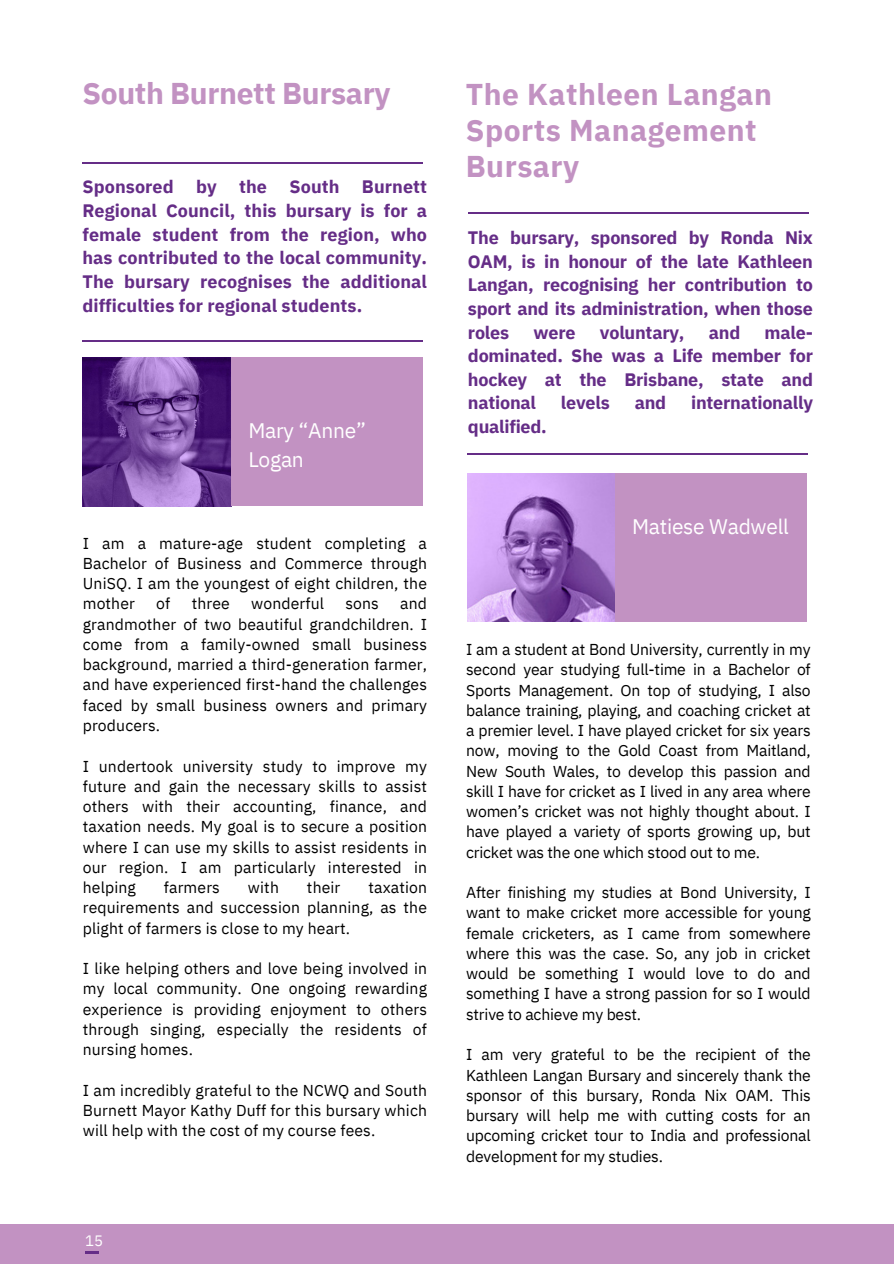
<style>
.page{position:relative;width:894px;height:1264px;background:#fff}
.page>*{position:absolute;margin:0;border:0;box-sizing:border-box;transform-origin:0 0}
.t1{font:700 30px/36px "IBM Plex Sans";letter-spacing:.015em;color:#c292c2}
.t2{font:700 30px "IBM Plex Sans";letter-spacing:-.01em;color:#c292c2}
.t3{font:21px/29.2px "IBM Plex Sans";letter-spacing:-.01em;color:#fff}
.t4{font:700 18px/23.7px "IBM Plex Sans";letter-spacing:-.01em;color:#652d87;text-align:justify}
.t5{font:15.75px/20.2px "IBM Plex Sans";letter-spacing:.01em;color:#000;text-align:justify}
.t6{font:15px "IBM Plex Sans";color:#fff}
</style>
<div class="page">
<hr style="left:468px;top:212px;width:340px;height:1px;background:#652d87">
<hr style="left:467px;top:453px;width:340px;height:2px;background:#652d87">
<img style="left:468px;top:473px;width:147px;height:148px">
<div style="left:615px;top:473px;width:191px;height:149px;background:#c292c2"></div>
<hr style="left:82px;top:162px;width:340px;height:2px;background:#652d87">
<hr style="left:82px;top:340px;width:340px;height:1px;background:#652d87">
<img style="left:82px;top:357px;width:149px;height:149px">
<div style="left:231px;top:357px;width:191px;height:149px;background:#c292c2"></div>
<div style="left:0;top:1224px;width:893px;height:39px;background:#c292c2"></div>
<svg style="left:85px;top:1251px;width:14px;height:1px"></svg>
<h1 class="t2" style="left:82px;top:73px;width:309px">South Burnett Bursary</h1>
<p class="t4" style="left:82px;top:175px;width:346px">Sponsored by the South Burnett Regional Council, this bursary is for a female student from the region, who has contributed to the local community.<br>The bursary recognises the additional difficulties for regional students.</p>
<h3 class="t3" style="left:248px;top:415px;width:119px">Mary “Anne”<br>Logan</h3>
<h2 class="t5" style="left:83px;top:532px;width:345px">I am a mature-age student completing a Bachelor of Business and Commerce through UniSQ. I am the youngest of eight children, the mother</h2>
<h2 class="t5" style="left:83px;top:593px;width:346px;text-indent:317px">and grandmother of two beautiful grandchildren. I come from a family-owned small business background, married a third-generation farmer, and have experienced first-hand the challenges faced by small business owners and primary producers.</h2>
<p class="t5" style="left:83px;top:755px;width:346px">I undertook university study to improve my future and gain the necessary skills to assist others with their accounting, finance, and taxation needs. My goal is to secure a position where I can use my skills to assist residents in our region. I am particularly interested in helping</p>
<h2 class="t5" style="left:156px;top:593px;width:16px">of</h2>
<h2 class="t5" style="left:192px;top:593px;width:40px">three</h2>
<h2 class="t5" style="left:251px;top:593px;width:74px">wonderful</h2>
<h2 class="t5" style="left:345px;top:593px;width:35px">sons</h2>
<p class="t5" style="left:83px;top:877px;width:345px;text-indent:285px">taxation requirements and succession planning, as the plight of farmers is close to my heart.</p>
<p class="t5" style="left:83px;top:958px;width:346px">I like helping others and love being involved in my local community. One ongoing rewarding experience is providing enjoyment to others through singing, especially the residents of nursing homes.</p>
<p class="t5" style="left:83px;top:1079px;width:346px">I am incredibly grateful to the NCWQ and South Burnett Mayor Kathy Duff for this bursary which will help with the cost of my course fees.</p>
<p class="t5" style="left:164px;top:877px;width:57px">farmers</p>
<p class="t5" style="left:248px;top:877px;width:32px">with</p>
<p class="t5" style="left:307px;top:877px;width:35px">their</p>
<p class="t6" style="left:85px;top:1230px;width:19px">15</p>
<h3 class="t1" style="left:465px;top:76px;width:307px">The Kathleen Langan<br>Sports Management<br>Bursary</h3>
<p class="t4" style="left:468px;top:225px;width:346px">The bursary, sponsored by Ronda Nix OAM, is in honour of the late Kathleen Langan, recognising her contribution to sport and its administration, when those roles</p>
<p class="t4" style="left:468px;top:320px;width:346px;text-indent:296px">male&shy;dominated. She was a Life member for hockey at the Brisbane, state and national</p>
<p class="t4" style="left:533px;top:320px;width:43px">were</p>
<p class="t4" style="left:599px;top:320px;width:86px">voluntary,</p>
<p class="t4" style="left:708px;top:320px;width:33px">and</p>
<p class="t4" style="left:561px;top:391px;width:50px">levels</p>
<p class="t4" style="left:634px;top:391px;width:33px">and</p>
<p class="t4" style="left:691px;top:391px;width:123px">internationally</p>
<p class="t4" style="left:468px;top:414px;width:80px">qualified.</p>
<p class="t3" style="left:632px;top:511px;width:158px">Matiese Wadwell</p>
<h2 class="t5" style="left:466px;top:639px;width:346px">I am a student at Bond University, currently in my second year studying full-time in a Bachelor of Sports Management. On top of studying, I also balance training, playing, and coaching cricket at a premier level. I have played cricket for six years now, moving to the Gold Coast from Maitland, New South Wales, to develop this passion and skill I have for cricket as I lived in any area where women’s cricket was not highly thought about. I have played a variety of sports growing up, but cricket was the one which stood out to me.</h2>
<p class="t5" style="left:466px;top:882px;width:346px">After finishing my studies at Bond University, I want to make cricket more accessible for young female cricketers, as I came from somewhere where this was the case. So, any job in cricket would be something I would love to do and something I have a strong passion for so I would strive to achieve my best.</p>
<p class="t5" style="left:466px;top:1044px;width:346px">I am very grateful to be the recipient of the Kathleen Langan Bursary and sincerely thank the sponsor of this bursary, Ronda Nix OAM. This bursary will help me with cutting costs for an upcoming cricket tour to India and professional development for my studies.</p>
</div>
